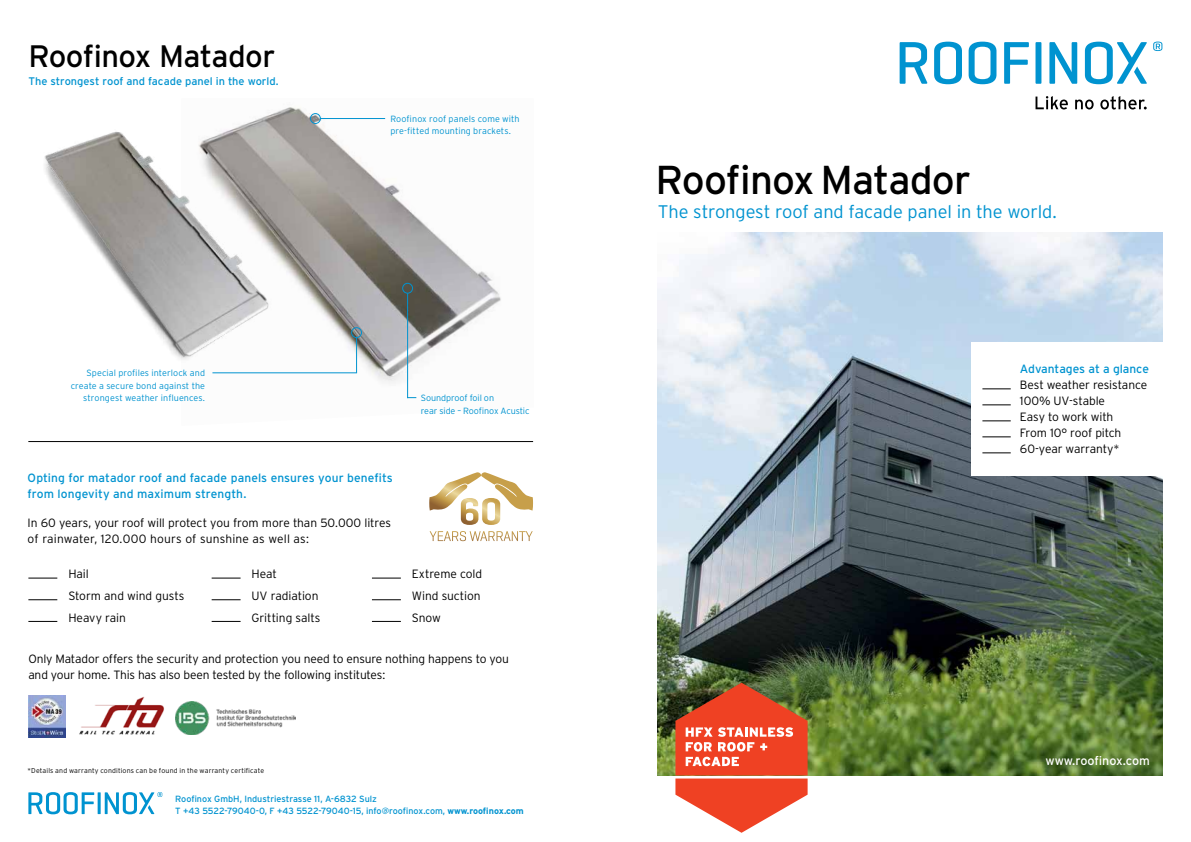
<style>
.page{position:relative;width:1191px;height:842px;background:#fff}
.page>*{position:absolute;margin:0;border:0;box-sizing:border-box;transform-origin:0 0}
.t1{font:40.3px "Interstate";letter-spacing:-.025em;color:#000}
.t2{font:31px "Interstate";letter-spacing:-.02em;color:#000}
.t3{font:300 18.2px "Interstate";letter-spacing:-.005em;color:#0093d0}
.t4{font:12.5px "Interstate";color:#fff}
.t5{font:300 12px/16px "Interstate";letter-spacing:-.01em;color:#000}
.t6{font:12px/16px "Interstate";letter-spacing:.005em;color:#0093d0}
.t7{font:11px "Interstate";color:#0093d0}
.t8{font:300 9px/12.5px "Interstate";letter-spacing:.005em;color:#0093d0}
.t9{font:9px/12px "Interstate";color:#0093d0}
.t10{font:300 7px "Interstate";letter-spacing:.02em;color:#000}
.s1{font-weight:700}
</style>
<div class="page">
<img style="left:658px;top:233px;width:504px;height:542px">
<svg style="left:28px;top:792px;width:66px;height:22px"></svg>
<hr style="left:98px;top:792px;width:3px;height:22px;background:#0093d0">
<svg style="left:105px;top:792px;width:57px;height:22px"></svg>
<svg style="left:899px;top:42px;width:28px;height:42px"></svg>
<svg style="left:934px;top:42px;width:28px;height:42px"></svg>
<svg style="left:968px;top:42px;width:28px;height:42px"></svg>
<svg style="left:1004px;top:42px;width:25px;height:42px"></svg>
<div style="left:1035px;top:42px;width:6px;height:42px;background:#0093d0"></div>
<svg style="left:1049px;top:42px;width:28px;height:42px"></svg>
<svg style="left:1153px;top:42px;width:9px;height:9px"></svg>
<svg style="left:1085px;top:42px;width:62px;height:42px"></svg>
<svg style="left:1035px;top:96px;width:32px;height:13px"></svg>
<svg style="left:1075px;top:100px;width:18px;height:9px"></svg>
<svg style="left:1100px;top:96px;width:46px;height:13px"></svg>
<div style="left:971px;top:342px;width:220px;height:133px;background:#fff"></div>
<svg style="left:675px;top:683px;width:132px;height:150px"></svg>
<img style="left:242px;top:107px;width:259px;height:292px">
<img style="left:44px;top:125px;width:260px;height:253px">
<hr style="left:356px;top:338px;width:1px;height:35px;background:#0093d0">
<hr style="left:212px;top:372px;width:145px;height:1px;background:#0093d0">
<div style="left:351px;top:327px;width:11px;height:11px;border:1px solid #0093d0;border-radius:50%"></div>
<hr style="left:407px;top:293px;width:1px;height:105px;background:#0093d0">
<div style="left:402px;top:283px;width:11px;height:11px;border:1px solid #0093d0;border-radius:50%"></div>
<hr style="left:320px;top:118px;width:65px;height:1px;background:#0093d0">
<div style="left:310px;top:113px;width:11px;height:11px;border:1px solid #0093d0;border-radius:50%"></div>
<img style="left:28px;top:695px;width:38px;height:42px">
<img style="left:79px;top:696px;width:85px;height:39px">
<img style="left:176px;top:701px;width:119px;height:33px">
<hr style="left:28px;top:441px;width:505px;height:1px;background:#000">
<svg style="left:28px;top:578px;width:29px;height:1px"></svg>
<svg style="left:28px;top:600px;width:29px;height:1px"></svg>
<svg style="left:28px;top:621px;width:29px;height:1px"></svg>
<svg style="left:212px;top:578px;width:28px;height:1px"></svg>
<svg style="left:212px;top:600px;width:28px;height:1px"></svg>
<svg style="left:212px;top:621px;width:28px;height:1px"></svg>
<svg style="left:372px;top:578px;width:29px;height:1px"></svg>
<svg style="left:372px;top:600px;width:29px;height:1px"></svg>
<svg style="left:372px;top:621px;width:29px;height:1px"></svg>
<svg style="left:429px;top:472px;width:104px;height:53px"></svg>
<svg style="left:429px;top:531px;width:103px;height:10px"></svg>
<svg style="left:982px;top:389px;width:28px;height:1px"></svg>
<svg style="left:982px;top:405px;width:28px;height:1px"></svg>
<svg style="left:982px;top:421px;width:28px;height:1px"></svg>
<svg style="left:982px;top:437px;width:28px;height:1px"></svg>
<svg style="left:982px;top:453px;width:28px;height:1px"></svg>
<h2 class="t2" style="left:28px;top:38px;width:248px">Roofinox Matador</h2>
<p class="t7" style="left:28px;top:75px;width:252px">The strongest roof and facade panel in the world.</p>
<p class="t8" style="left:71px;top:367px;width:136px;text-align:right">Special profiles interlock and create a secure bond against the strongest weather influences.</p>
<p class="t8" style="left:390px;top:112px;width:131px">Roofinox roof panels come with pre-fitted mounting brackets.</p>
<p class="t8" style="left:421px;top:392px;width:110px">Soundproof foil on<br>rear side – Roofinox Acustic</p>
<p class="t6" style="left:28px;top:470px;width:367px">Opting for matador roof and facade panels ensures your benefits from longevity and maximum strength.</p>
<p class="t5" style="left:28px;top:514px;width:365px">In 60 years, your roof will protect you from more than 50.000 litres of rainwater, 120.000 hours of sunshine as well as:</p>
<p class="t5" style="left:68px;top:563px;width:118px;line-height:22px">Hail<br>Storm and wind gusts<br>Heavy rain</p>
<p class="t5" style="left:252px;top:563px;width:70px;line-height:22px">Heat<br>UV radiation<br>Gritting salts</p>
<p class="t5" style="left:412px;top:563px;width:72px;line-height:22px">Extreme cold<br>Wind suction<br>Snow</p>
<p class="t5" style="left:28px;top:650px;width:482px">Only Matador offers the security and protection you need to ensure nothing happens to you and your home. This has also been tested by the following institutes:</p>
<p class="t10" style="left:28px;top:766px;width:238px">*Details and warranty conditions can be found in the warranty certificate</p>
<p class="t9" style="left:175px;top:792px;width:350px">Roofinox GmbH, Industriestrasse 11, A-6832 Sulz<br>T +43 5522-79040-0, F +43 5522-79040-15, info@roofinox.com, <span class="s1">www.roofinox.com</span></p>
<h1 class="t1" style="left:655px;top:157px;width:317px">Roofinox Matador</h1>
<h3 class="t3" style="left:658px;top:201px;width:400px">The strongest roof and facade panel in the world.</h3>
<p class="t6" style="left:1020px;top:361px;width:130px">Advantages at a glance</p>
<p class="t5" style="left:1020px;top:377px;width:129px">Best weather resistance<br>100% UV-stable<br>Easy to work with<br>From 10° roof pitch<br>60-year warranty*</p>
<p class="t4" style="left:1045px;top:754px;width:106px">www.roofinox.com</p>
</div>
